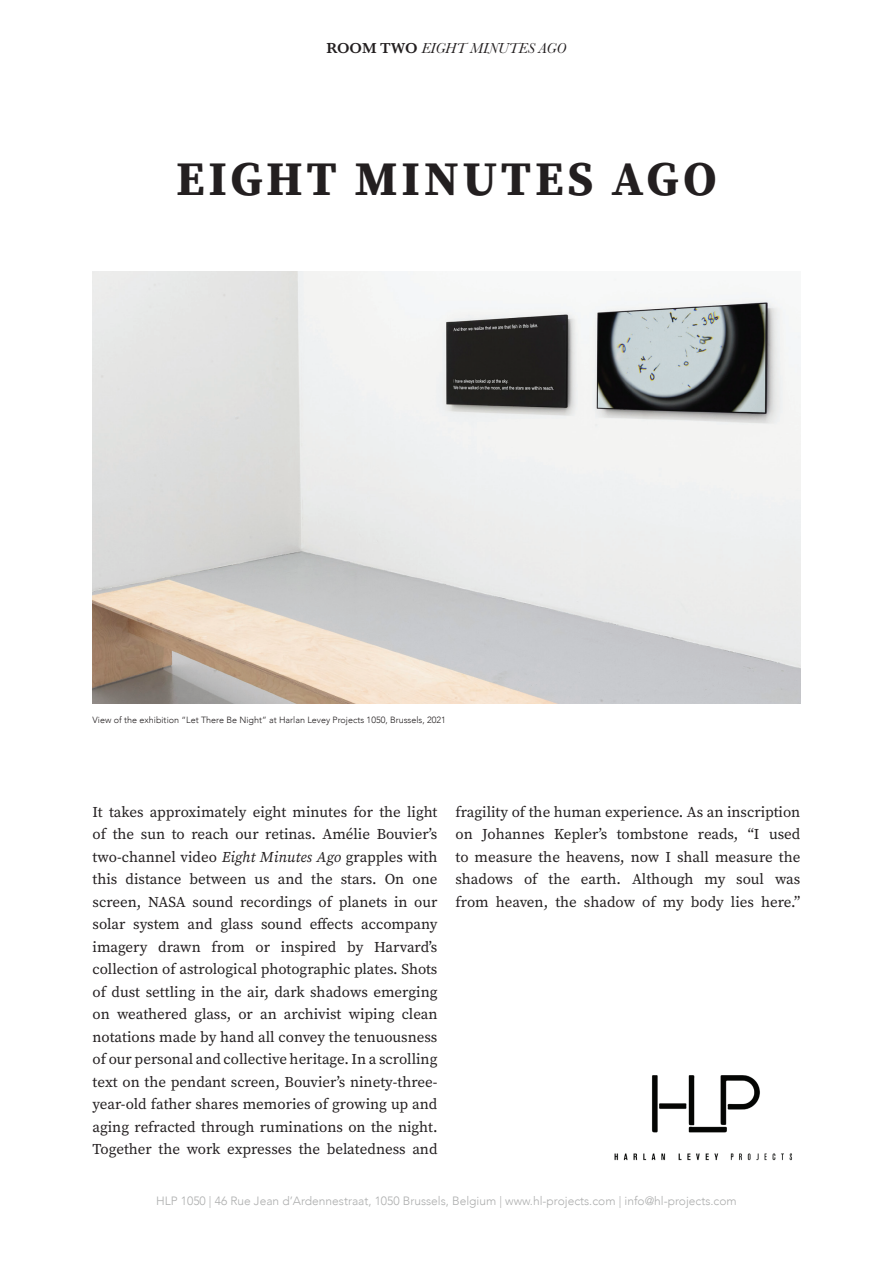
<style>
.page{position:relative;width:893px;height:1263px;background:#fff}
.page>*{position:absolute;margin:0;border:0;box-sizing:border-box;transform-origin:0 0}
.t1{font:700 48px "Source Serif Pro";letter-spacing:.08em;color:#231f20}
.t2{font:15px/22.5px "Source Serif Pro";color:#231f20;text-align:justify}
.t3{font:italic 15px "Baskerville";color:#231f20}
.t4{font:300 12px "Avenir";color:#adaeae}
.t5{font:300 9px "Avenir";color:#231f20}
.s1{font-weight:600;font-style:normal}
.s2{font-family:"Source Serif Variable";font-style:italic}
</style>
<div class="page">
<img style="left:93px;top:271px;width:707px;height:432px">
<img style="left:614px;top:1075px;width:179px;height:86px">
<p class="t3" style="left:327px;top:38px;width:241px"><span class="s1">ROOM TWO</span> EIGHT MINUTES AGO</p>
<h1 class="t1" style="left:176px;top:146px;width:542px">EIGHT MINUTES AGO</h1>
<p class="t5" style="left:93px;top:714px;width:355px">View of the exhibition “Let There Be Night” at Harlan Levey Projects 1050, Brussels, 2021</p>
<p class="t2" style="left:93px;top:800px;width:346px">It takes approximately eight minutes for the light of the sun to reach our retinas. Amélie Bouvier’s two-channel video <span class="s2">Eight Minutes Ago</span> grapples with this distance between us and the stars. On one screen, NASA sound recordings of planets in our solar system and glass sound effects accompany imagery drawn from or inspired by Harvard’s collection of astrological photographic plates. Shots of dust settling in the air, dark shadows emerging on weathered glass, or an archivist wiping clean notations made by hand all convey the tenuousness of our personal and collective heritage. In a scrolling text on the pendant screen, Bouvier’s ninety-three&shy;year-old father shares memories of growing up and aging refracted through ruminations on the night.<br>Together the work expresses the belatedness and</p>
<p class="t2" style="left:455px;top:800px;width:346px">fragility of the human experience. As an inscription on Johannes Kepler’s tombstone reads, “I used to measure the heavens, now I shall measure the shadows of the earth. Although my soul was from heaven, the shadow of my body lies here.”</p>
<p class="t4" style="left:156px;top:1194px;width:582px">HLP 1050 | 46 Rue Jean d’Ardennestraat, 1050 Brussels, Belgium | www.hl-projects.com | info@hl-projects.com</p>
</div>
